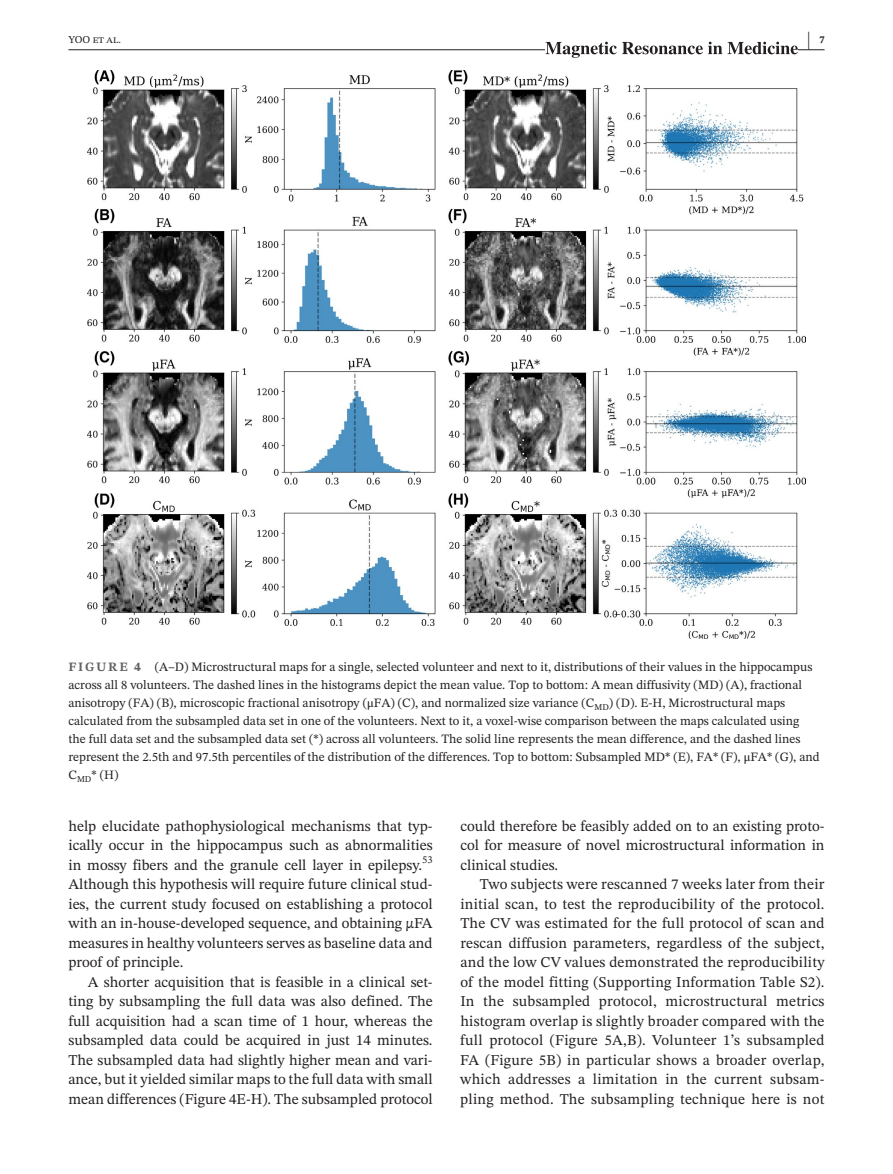
<style>
.page{position:relative;width:893px;height:1174px;background:#fff}
.page>*{position:absolute;margin:0;border:0;box-sizing:border-box;transform-origin:0 0}
.t1{font:700 21px "STIX Two Text";color:#231f20;scale:.42 1}
.t2{font:15px/19.5px "STIX Two Text";color:#231f20;text-align:justify}
.t3{font:12.75px/18px "STIX Two Text";color:#231f20}
.t4{font:10.5px "STIX Two Text";color:#231f20}
.t5{font:700 10.5px "STIX Two Text";color:#231f20}
.s1{font-weight:700;color:#636366}
.s2{font-family:"STIX"}
</style>
<div class="page">
<hr style="left:68px;top:49px;width:756px;height:1px;background:#231f20">
<svg style="left:545px;top:42px;width:253px;height:16px"></svg>
<img style="left:87px;top:70px;width:719px;height:569px">
<h1 class="t1" style="left:807px;top:24px;width:8px">|</h1>
<p class="t4" style="left:68px;top:32px;width:54px">YOO et al.</p>
<p class="t5" style="left:819px;top:32px;width:7px">7</p>
<p class="t3" style="left:68px;top:657px;width:753px"><span class="s1">FIGURE 4</span> (A–D) Microstructural maps for a single, selected volunteer and next to it, distributions of their values in the hippocampus across all 8 volunteers. The dashed lines in the histograms depict the mean value. Top to bottom: A mean diffusivity (MD) (A), fractional anisotropy (FA) (B), microscopic fractional anisotropy (<span class="s2">μ</span>FA) (C), and normalized size variance (C<sub>MD</sub>) (D). E-H, Microstructural maps calculated from the subsampled data set in one of the volunteers. Next to it, a voxel-wise comparison between the maps calculated using<br>the full data set and the subsampled data set (*) across all volunteers. The solid line represents the mean difference, and the dashed lines represent the 2.5th and 97.5th percentiles of the distribution of the differences. Top to bottom: Subsampled MD* (E), FA* (F), <span class="s2">μ</span>FA* (G), and C<sub>MD</sub>* (H)</p>
<p class="t2" style="left:68px;top:816px;width:366px">help elucidate pathophysiological mechanisms that typ&shy;ically occur in the hippocampus such as abnormalities in mossy fibers and the granule cell layer in epilepsy.</p>
<p class="t4" style="left:422px;top:852px;width:12px">53</p>
<p class="t2" style="left:68px;top:874px;width:366px">Although this hypothesis will require future clinical stud&shy;ies, the current study focused on establishing a protocol with an in-house-developed sequence, and obtaining µFA measures in healthy volunteers serves as baseline data and proof of principle.</p>
<p class="t2" style="left:68px;top:972px;width:366px;text-indent:20px">A shorter acquisition that is feasible in a clinical set&shy;ting by subsampling the full data was also defined. The full acquisition had a scan time of 1 hour, whereas the subsampled data could be acquired in just 14 minutes.<br>The subsampled data had slightly higher mean and vari&shy;ance, but it yielded similar maps to the full data with small mean differences (Figure 4E-H). The subsampled protocol</p>
<p class="t2" style="left:460px;top:816px;width:366px">could therefore be feasibly added on to an existing proto&shy;col for measure of novel microstructural information in clinical studies.</p>
<p class="t2" style="left:460px;top:874px;width:366px;text-indent:20px">Two subjects were rescanned 7 weeks later from their initial scan, to test the reproducibility of the protocol.<br>The CV was estimated for the full protocol of scan and rescan diffusion parameters, regardless of the subject, and the low CV values demonstrated the reproducibility of the model fitting (Supporting Information Table S2).<br>In the subsampled protocol, microstructural metrics histogram overlap is slightly broader compared with the full protocol (Figure 5A,B). Volunteer 1’s subsampled FA (Figure 5B) in particular shows a broader overlap, which addresses a limitation in the current subsam&shy;pling method. The subsampling technique here is not</p>
</div>
